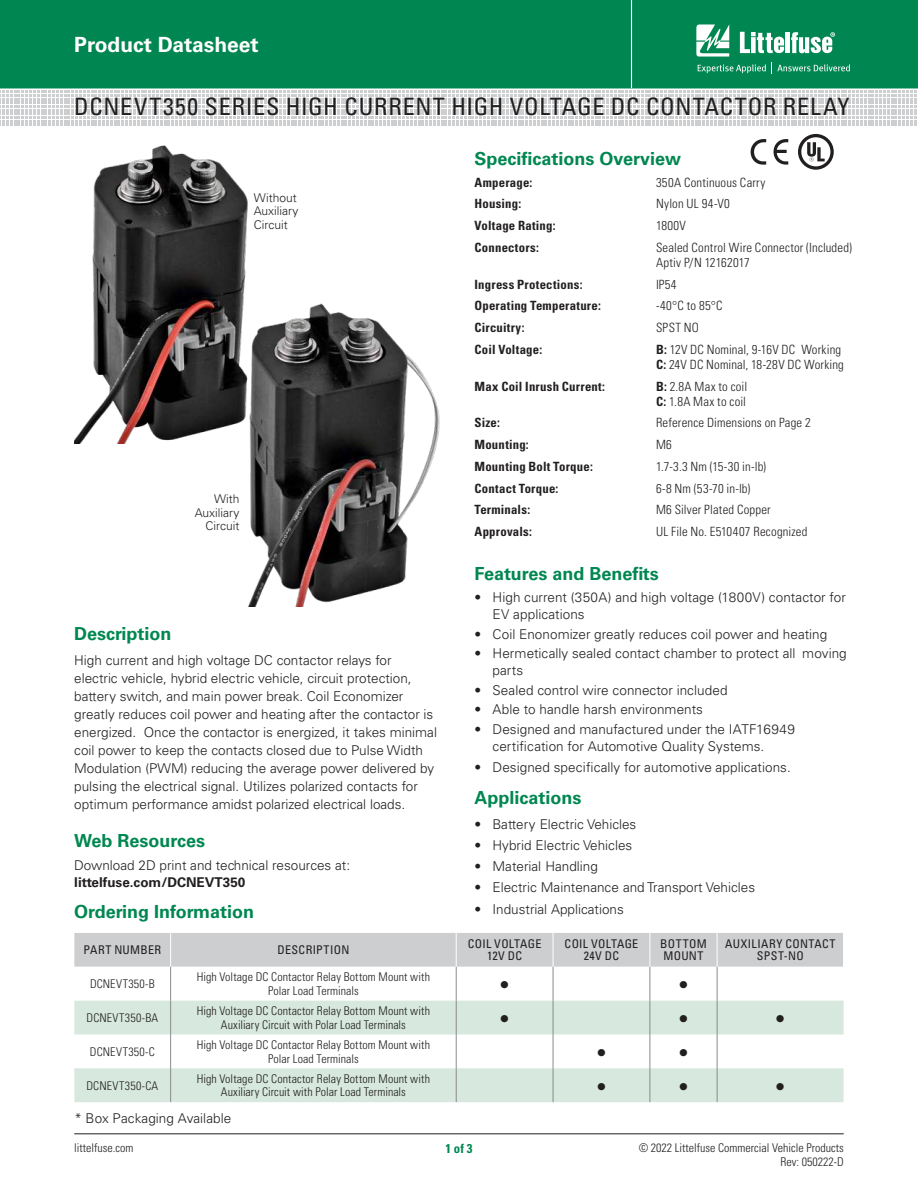
<style>
.page{position:relative;width:918px;height:1188px;background:#fff}
.page>*{position:absolute;margin:0;border:0;box-sizing:border-box;transform-origin:0 0}
.t1{font:25.5px "Times";color:#221f1f}
.t2{font:condensed 24px "Univers LT Std";letter-spacing:.035em;color:#221f1f}
.t3{font:700 21px "Univers LT Std";color:#fff}
.t4{font:700 18px "Univers LT Std";color:#008751}
.t5{font:300 13.5px/18px "Univers LT Std";color:#221f1f}
.t6{font:700 13.5px "Univers LT Std";color:#221f1f}
.t7{font:300 condensed 12.75px/15px "Univers LT Std";letter-spacing:.015em;color:#221f1f}
.t8{font:700 condensed 12.75px "Univers LT Std";letter-spacing:.015em;color:#221f1f}
.t9{font:700 condensed 12.75px "Univers LT Std";color:#008751}
.t10{font:300 condensed 12px/13.5px "Univers LT Std";letter-spacing:.005em;color:#221f1f;text-align:center}
.t11{font:condensed 12px/12px "Univers LT Std";letter-spacing:.03em;color:#221f1f;text-align:center}
.t12{font:300 12px/13.5px "Univers LT Std";color:#221f1f;text-align:right}
.s1{font-weight:700}
</style>
<div class="page">
<div style="left:0;top:0;width:918px;height:88px;background:#008751"></div>
<hr style="left:631px;top:0;width:1px;height:88px;background:#fff">
<hr style="left:74px;top:1134px;width:770px;height:1px;background:#221f1f">
<svg style="left:0;top:91px;width:917px;height:35px"></svg>
<svg style="left:696px;top:24px;width:33px;height:33px"></svg>
<hr style="left:786px;top:32px;width:4px;height:21px;background:#fff">
<svg style="left:791px;top:32px;width:44px;height:21px"></svg>
<svg style="left:740px;top:32px;width:44px;height:21px"></svg>
<svg style="left:698px;top:64px;width:68px;height:9px"></svg>
<svg style="left:772px;top:63px;width:78px;height:11px"></svg>
<div style="left:74px;top:933px;width:769px;height:34px;background:#ccced0"></div>
<svg style="left:75px;top:967px;width:768px;height:34px"></svg>
<svg style="left:74px;top:1001px;width:770px;height:101px;fill:#d7e8df"></svg>
<hr style="left:170px;top:933px;width:1px;height:34px;background:#fff">
<hr style="left:456px;top:933px;width:1px;height:34px;background:#fff">
<hr style="left:553px;top:933px;width:1px;height:34px;background:#fff">
<hr style="left:650px;top:933px;width:1px;height:34px;background:#fff">
<hr style="left:717px;top:933px;width:1px;height:34px;background:#fff">
<hr style="left:170px;top:967px;width:1px;height:34px;background:#898b8e">
<hr style="left:170px;top:1001px;width:1px;height:33px;background:#898b8e">
<hr style="left:170px;top:1034px;width:1px;height:34px;background:#898b8e">
<hr style="left:170px;top:1068px;width:1px;height:34px;background:#898b8e">
<hr style="left:456px;top:967px;width:1px;height:34px;background:#898b8e">
<hr style="left:553px;top:967px;width:1px;height:34px;background:#898b8e">
<hr style="left:650px;top:967px;width:1px;height:34px;background:#898b8e">
<hr style="left:717px;top:967px;width:1px;height:34px;background:#898b8e">
<hr style="left:456px;top:1001px;width:1px;height:33px;background:#898b8e">
<hr style="left:553px;top:1001px;width:1px;height:33px;background:#898b8e">
<hr style="left:650px;top:1001px;width:1px;height:33px;background:#898b8e">
<hr style="left:717px;top:1001px;width:1px;height:33px;background:#898b8e">
<hr style="left:456px;top:1034px;width:1px;height:34px;background:#898b8e">
<hr style="left:553px;top:1034px;width:1px;height:34px;background:#898b8e">
<hr style="left:650px;top:1034px;width:1px;height:34px;background:#898b8e">
<hr style="left:717px;top:1034px;width:1px;height:34px;background:#898b8e">
<hr style="left:456px;top:1068px;width:1px;height:34px;background:#898b8e">
<hr style="left:553px;top:1068px;width:1px;height:34px;background:#898b8e">
<hr style="left:650px;top:1068px;width:1px;height:34px;background:#898b8e">
<hr style="left:717px;top:1068px;width:1px;height:34px;background:#898b8e">
<img style="left:74px;top:145px;width:174px;height:298px">
<svg style="left:751px;top:139px;width:15px;height:26px"></svg>
<svg style="left:774px;top:139px;width:14px;height:26px"></svg>
<svg style="left:798px;top:134px;width:36px;height:36px"></svg>
<img style="left:238px;top:293px;width:202px;height:313px">
<h3 class="t3" style="left:74px;top:32px;width:186px">Product Datasheet</h3>
<h2 class="t2" style="left:74px;top:93px;width:777px">DCNEVT350 SERIES HIGH CURRENT HIGH VOLTAGE DC CONTACTOR RELAY</h2>
<h3 class="t4" style="left:475px;top:152px;width:208px">Specifications Overview</h3>
<p class="t8" style="left:475px;top:177px;width:59px">Amperage:</p>
<p class="t7" style="left:656px;top:176px;width:111px">350A Continuous Carry</p>
<p class="t8" style="left:475px;top:199px;width:48px">Housing:</p>
<p class="t7" style="left:656px;top:197px;width:75px">Nylon UL 94-V0</p>
<p class="t8" style="left:475px;top:221px;width:83px">Voltage Rating:</p>
<p class="t7" style="left:656px;top:219px;width:31px">1800V</p>
<p class="t8" style="left:475px;top:242px;width:66px">Connectors:</p>
<p class="t7" style="left:656px;top:241px;width:197px">Sealed Control Wire Connector (Included)<br>Aptiv P/N 12162017</p>
<p class="t8" style="left:475px;top:279px;width:109px">Ingress Protections:</p>
<p class="t7" style="left:656px;top:278px;width:22px">IP54</p>
<p class="t8" style="left:475px;top:301px;width:128px">Operating Temperature:</p>
<p class="t7" style="left:656px;top:299px;width:68px">-40°C to 85°C</p>
<p class="t8" style="left:475px;top:323px;width:52px">Circuitry:</p>
<p class="t7" style="left:656px;top:321px;width:44px">SPST NO</p>
<p class="t8" style="left:475px;top:344px;width:69px">Coil Voltage:</p>
<p class="t7" style="left:656px;top:343px;width:189px"><span class="s1">B:</span> 12V DC Nominal, 9-16V DC Working<br><span class="s1">C:</span> 24V DC Nominal, 18-28V DC Working</p>
<p class="t8" style="left:475px;top:381px;width:132px">Max Coil Inrush Current:</p>
<p class="t7" style="left:656px;top:380px;width:93px"><span class="s1">B:</span> 2.8A Max to coil<br><span class="s1">C:</span> 1.8A Max to coil</p>
<p class="t8" style="left:475px;top:418px;width:27px">Size:</p>
<p class="t7" style="left:656px;top:416px;width:156px">Reference Dimensions on Page 2</p>
<p class="t8" style="left:475px;top:440px;width:56px">Mounting:</p>
<p class="t7" style="left:656px;top:438px;width:17px">M6</p>
<p class="t8" style="left:475px;top:461px;width:120px">Mounting Bolt Torque:</p>
<p class="t7" style="left:656px;top:460px;width:112px">1.7-3.3 Nm (15-30 in-lb)</p>
<p class="t8" style="left:475px;top:483px;width:85px">Contact Torque:</p>
<p class="t7" style="left:656px;top:482px;width:96px">6-8 Nm (53-70 in-lb)</p>
<p class="t8" style="left:475px;top:505px;width:57px">Terminals:</p>
<p class="t7" style="left:656px;top:503px;width:116px">M6 Silver Plated Copper</p>
<p class="t8" style="left:475px;top:527px;width:59px">Approvals:</p>
<p class="t7" style="left:656px;top:525px;width:153px">UL File No. E510407 Recognized</p>
<h3 class="t4" style="left:475px;top:566px;width:186px">Features and Benefits</h3>
<p class="t5" style="left:493px;top:590px;width:355px;line-height:16.5px;text-indent:-18px">• High current (350A) and high voltage (1800V) contactor for<br>EV applications</p>
<p class="t5" style="left:475px;top:626px;width:354px">• Coil Enonomizer greatly reduces coil power and heating</p>
<p class="t5" style="left:493px;top:646px;width:356px;line-height:16.5px;text-indent:-18px">• Hermetically sealed contact chamber to protect all moving parts</p>
<p class="t5" style="left:475px;top:682px;width:255px">• Sealed control wire connector included</p>
<p class="t5" style="left:475px;top:702px;width:230px">• Able to handle harsh environments</p>
<p class="t5" style="left:493px;top:722px;width:304px;line-height:16.5px;text-indent:-18px">• Designed and manufactured under the IATF16949 certification for Automotive Quality Systems.</p>
<p class="t5" style="left:475px;top:759px;width:318px">• Designed specifically for automotive applications.</p>
<h3 class="t4" style="left:475px;top:791px;width:109px">Applications</h3>
<p class="t5" style="left:475px;top:816px;width:163px">• Battery Electric Vehicles</p>
<p class="t5" style="left:475px;top:837px;width:159px">• Hybrid Electric Vehicles</p>
<p class="t5" style="left:475px;top:858px;width:125px">• Material Handling</p>
<p class="t5" style="left:475px;top:880px;width:282px">• Electric Maintenance and Transport Vehicles</p>
<p class="t5" style="left:475px;top:901px;width:151px">• Industrial Applications</p>
<p class="t12" style="left:254px;top:192px;width:46px;text-align:left">Without<br>Auxiliary<br>Circuit</p>
<p class="t12" style="left:195px;top:493px;width:46px">With<br>Auxiliary<br>Circuit</p>
<h3 class="t4" style="left:74px;top:627px;width:99px">Description</h3>
<p class="t5" style="left:74px;top:652px;width:364px">High current and high voltage DC contactor relays for electric vehicle, hybrid electric vehicle, circuit protection, battery switch, and main power break. Coil Economizer greatly reduces coil power and heating after the contactor is energized. Once the contactor is energized, it takes minimal coil power to keep the contacts closed due to Pulse Width Modulation (PWM) reducing the average power delivered by pulsing the electrical signal. Utilizes polarized contacts for optimum performance amidst polarized electrical loads.</p>
<h3 class="t4" style="left:74px;top:834px;width:132px">Web Resources</h3>
<p class="t5" style="left:74px;top:858px;width:277px">Download 2D print and technical resources at:</p>
<p class="t6" style="left:74px;top:877px;width:173px">littelfuse.com/DCNEVT350</p>
<h3 class="t4" style="left:74px;top:905px;width:181px">Ordering Information</h3>
<p class="t11" style="left:83px;top:944px;width:79px">PART NUMBER</p>
<p class="t11" style="left:278px;top:944px;width:73px">DESCRIPTION</p>
<p class="t11" style="left:468px;top:938px;width:75px">COIL VOLTAGE<br>12V DC</p>
<p class="t11" style="left:565px;top:938px;width:75px">COIL VOLTAGE<br>24V DC</p>
<p class="t11" style="left:660px;top:938px;width:48px;text-align:left">BOTTOM<br>MOUNT</p>
<p class="t11" style="left:725px;top:938px;width:112px">AUXILIARY CONTACT<br>SPST-NO</p>
<p class="t10" style="left:90px;top:978px;width:66px">DCNEVT350-B</p>
<p class="t10" style="left:197px;top:971px;width:235px">High Voltage DC Contactor Relay Bottom Mount with<br>Polar Load Terminals</p>
<h1 class="t1" style="left:500px;top:970px;width:10px">•</h1>
<h1 class="t1" style="left:679px;top:970px;width:10px">•</h1>
<p class="t10" style="left:87px;top:1012px;width:73px">DCNEVT350-BA</p>
<p class="t10" style="left:197px;top:1005px;width:235px">High Voltage DC Contactor Relay Bottom Mount with<br>Auxiliary Circuit with Polar Load Terminals</p>
<h1 class="t1" style="left:500px;top:1003px;width:10px">•</h1>
<h1 class="t1" style="left:679px;top:1003px;width:10px">•</h1>
<h1 class="t1" style="left:776px;top:1003px;width:10px">•</h1>
<p class="t10" style="left:90px;top:1046px;width:66px">DCNEVT350-C</p>
<p class="t10" style="left:197px;top:1039px;width:235px">High Voltage DC Contactor Relay Bottom Mount with<br>Polar Load Terminals</p>
<h1 class="t1" style="left:597px;top:1037px;width:10px">•</h1>
<h1 class="t1" style="left:679px;top:1037px;width:10px">•</h1>
<p class="t10" style="left:87px;top:1080px;width:73px">DCNEVT350-CA</p>
<p class="t10" style="left:197px;top:1073px;width:235px">High Voltage DC Contactor Relay Bottom Mount with<br>Auxiliary Circuit with Polar Load Terminals</p>
<h1 class="t1" style="left:597px;top:1071px;width:10px">•</h1>
<h1 class="t1" style="left:679px;top:1071px;width:10px">•</h1>
<h1 class="t1" style="left:776px;top:1071px;width:10px">•</h1>
<p class="t5" style="left:74px;top:1110px;width:159px">* Box Packaging Available</p>
<p class="t10" style="left:74px;top:1141px;width:61px">littelfuse.com</p>
<p class="t9" style="left:445px;top:1143px;width:29px">1 of 3</p>
<p class="t10" style="left:639px;top:1141px;width:207px;text-align:right">© 2022 Littelfuse Commercial Vehicle Products<br>Rev: 050222-D</p>
</div>
